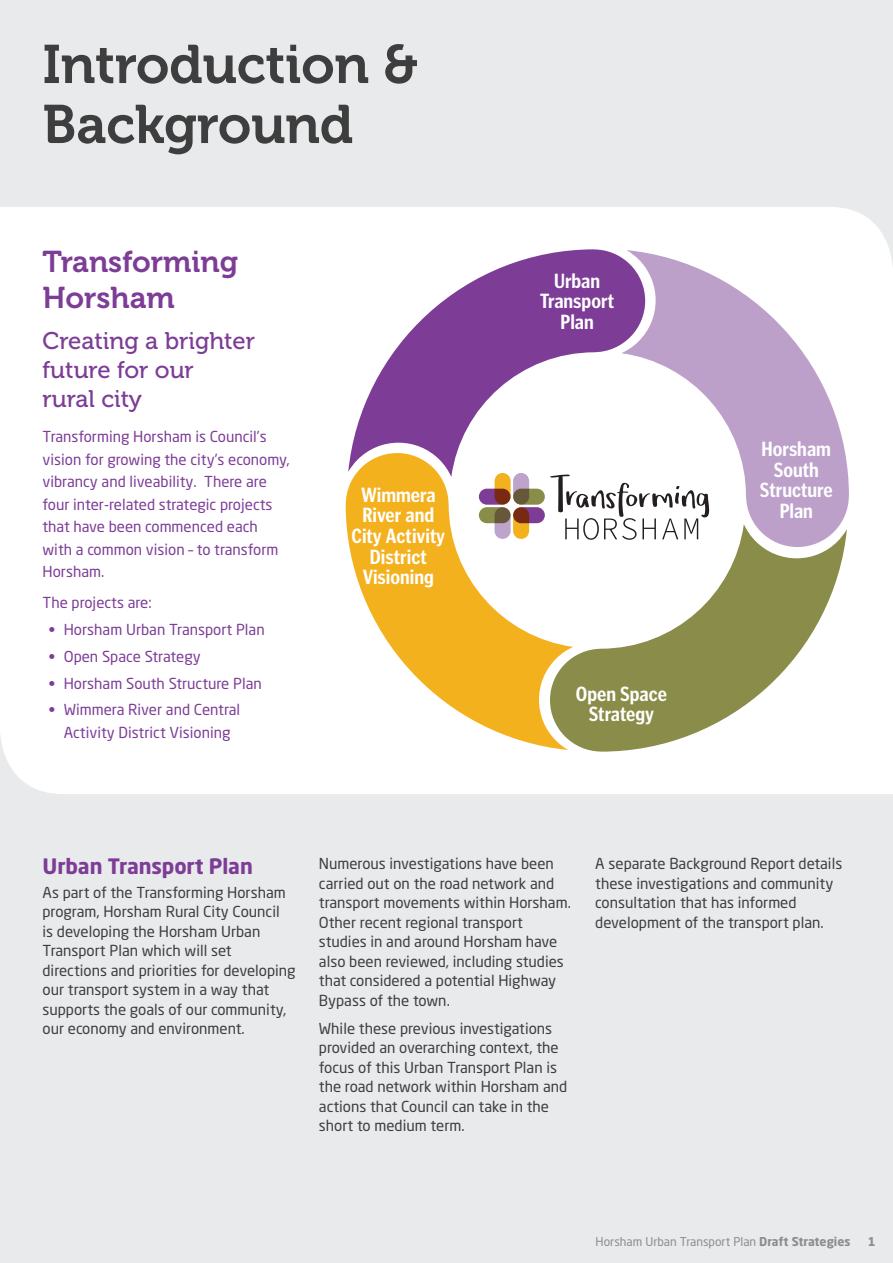
<style>
.page{position:relative;width:893px;height:1263px;background:#e9eaeb}
.page>*{position:absolute;margin:0;border:0;box-sizing:border-box;transform-origin:0 0}
.t1{font:54px/60px "Museo 700";letter-spacing:-.005em;color:#3e3e3f}
.t2{font:30px/36px "Museo 700";color:#7d3d97}
.t3{font:24px/28.8px "Museo 500";color:#7d3d97}
.t4{font:700 21px "Neo Sans Pro";letter-spacing:-.005em;color:#7d3d97}
.t5{font:700 20.55px/20.5px "Poynter Gothic Text Cond";color:#fff;text-align:center}
.Body_text{font:15px/19.5px "Neo Sans Pro";color:#3e3e3f}
.t6{font:15px/22.5px "Neo Sans Pro";color:#7d3d97}
.t7{font:12px "Neo Sans Pro";color:#8b8d90}
.t8{font:700 12px "Neo Sans Pro";color:#8b8d90}
.s1{font-weight:700}
</style>
<div class="page">
<div style="left:0;top:207px;width:893px;height:587px;background:#fff"></div>
<svg style="left:573px;top:477px;width:48px;height:47px;background:#d8d8d8"></svg>
<svg style="left:348px;top:249px;width:297px;height:228px;background:#bb9ac9"></svg>
<svg style="left:621px;top:250px;width:228px;height:297px;background:#d9cae0"></svg>
<svg style="left:550px;top:524px;width:297px;height:228px;background:#c4c4a5"></svg>
<svg style="left:346px;top:453px;width:227px;height:297px;background:#f1d08b"></svg>
<h1 class="t1" style="left:43px;top:35px;width:377px">Introduction &amp;<br>Background</h1>
<p class="t2" style="left:43px;top:244px;width:197px">Transforming<br>Horsham</p>
<p class="t3" style="left:43px;top:327px;width:214px">Creating a brighter future for our<br>rural city</p>
<p class="t6" style="left:43px;top:425px;width:249px">Transforming Horsham is Council’s vision for growing the city’s economy, vibrancy and liveability. There are four inter-related strategic projects that have been commenced each with a common vision – to transform<br>Horsham.</p>
<p class="t6" style="left:43px;top:591px;width:111px">The projects are:</p>
<p class="t6" style="left:49px;top:618px;width:217px"><span class="s1">•</span> Horsham Urban Transport Plan</p>
<p class="t6" style="left:49px;top:645px;width:153px"><span class="s1">•</span> Open Space Strategy</p>
<p class="t6" style="left:49px;top:672px;width:214px"><span class="s1">•</span> Horsham South Structure Plan</p>
<p class="t6" style="left:49px;top:698px;width:193px;text-align:center"><span class="s1">•</span> Wimmera River and Central<br>Activity District Visioning</p>
<p class="t5" style="left:352px;top:484px;width:95px">Wimmera<br>River and<br>City Activity<br>District<br>Visioning</p>
<p class="t5" style="left:540px;top:270px;width:75px">Urban<br>Transport<br>Plan</p>
<p class="t5" style="left:576px;top:683px;width:93px">Open Space<br>Strategy</p>
<p class="t5" style="left:760px;top:439px;width:74px">Horsham<br>South<br>Structure<br>Plan</p>
<h2 class="t4" style="left:43px;top:853px;width:212px">Urban Transport Plan</h2>
<p class="Body_text" style="left:43px;top:882px;width:255px">As part of the Transforming Horsham program, Horsham Rural City Council<br>is developing the Horsham Urban Transport Plan which will set directions and priorities for developing our transport system in a way that supports the goals of our community, our economy and environment.</p>
<p class="Body_text" style="left:319px;top:854px;width:254px">Numerous investigations have been carried out on the road network and transport movements within Horsham.<br>Other recent regional transport studies in and around Horsham have also been reviewed, including studies that considered a potential Highway Bypass of the town.</p>
<p class="Body_text" style="left:319px;top:1018px;width:250px">While these previous investigations provided an overarching context, the focus of this Urban Transport Plan is the road network within Horsham and actions that Council can take in the short to medium term.</p>
<p class="Body_text" style="left:595px;top:854px;width:248px">A separate Background Report details these investigations and community consultation that has informed development of the transport plan.</p>
<p class="t7" style="left:595px;top:1234px;width:256px">Horsham Urban Transport Plan <span class="s1">Draft Strategies</span></p>
<p class="t8" style="left:868px;top:1234px;width:9px">1</p>
</div>
